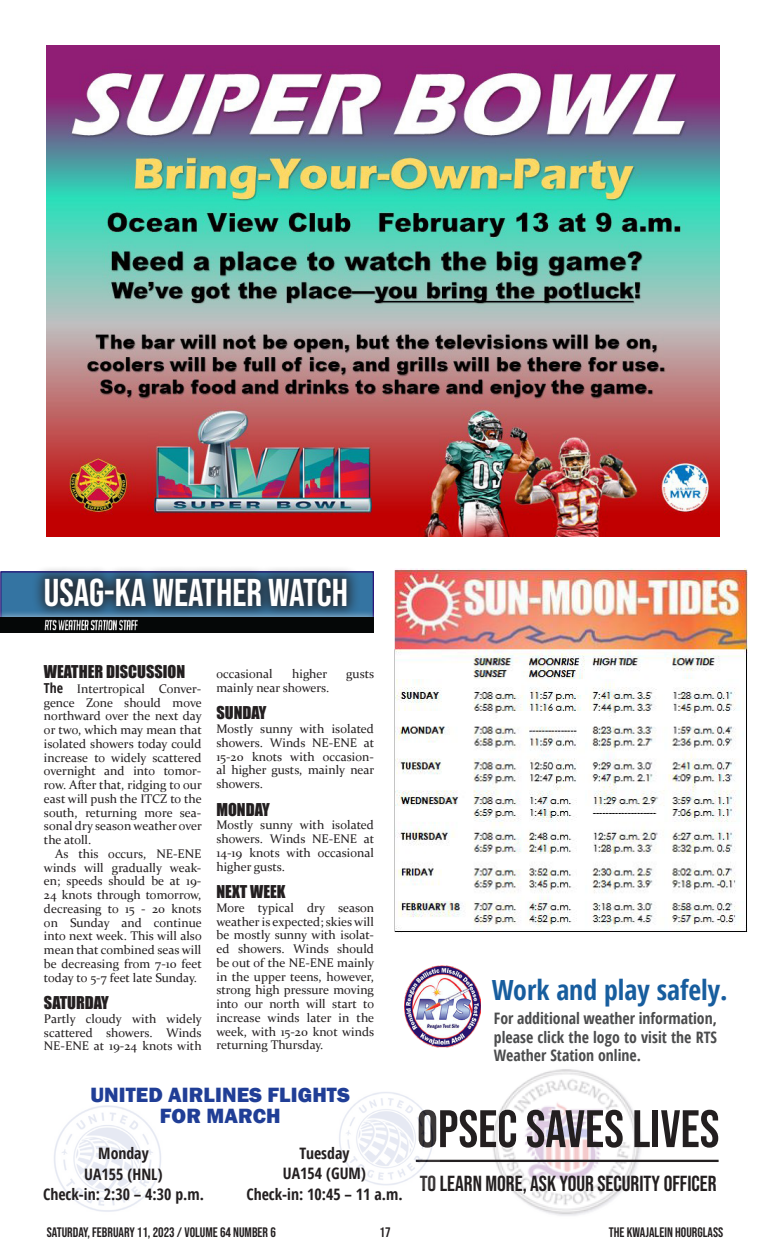
<style>
.page{position:relative;width:765px;height:1260px;background:#fff}
.page>*{position:absolute;margin:0;border:0;box-sizing:border-box;transform-origin:0 0}
.t1{font:52.62px "Bebas Neue";color:#231f20}
.t2{font:38.75px "Bebas Neue";color:#fff}
.t3{font:700 condensed 27.75px "Open Sans";color:#175d9e}
.t4{font:21.75px "Bebas Neue";color:#231f20}
.t5{font:800 21.25px "Franklin Gothic";letter-spacing:.005em;color:#203e96}
.t6{font:16.25px "Impact";color:#231f20}
.t7{font:700 condensed 15.75px/18.2px "Open Sans";color:#4b4c4d;text-align:justify}
.t8{font:700 condensed 15.75px/20.6px "Open Sans";color:#231f20;text-align:center}
.t9{font:13.75px "Bebas Neue";color:#231f20}
.Body_Text{font:12.5px/13.8px "Constantia";color:#231f20;text-align:justify}
.s1{font-family:"Open Sans";font-weight:700;font-stretch:condensed;font-size:13.75px}
</style>
<div class="page">
<img style="left:396px;top:568px;width:351px;height:365px">
<div style="left:394px;top:555px;width:364px;height:401px;border:1px solid #fff"></div>
<div style="left:1px;top:572px;width:372px;height:53px;background:#3474a2"></div>
<div style="left:32px;top:565px;width:328px;height:55px;background:#231f20;opacity:.75"></div>
<div style="left:0;top:610px;width:382px;height:30px;background:#fff;opacity:.75"></div>
<img style="left:0;top:618px;width:373px;height:14px">
<img style="left:484px;top:1069px;width:166px;height:147px">
<hr style="left:416px;top:1160px;width:303px;height:2px;background:#231f20">
<img style="left:404px;top:966px;width:76px;height:81px">
<img style="left:54px;top:1105px;width:107px;height:107px">
<img style="left:339px;top:1092px;width:100px;height:94px">
<img style="left:47px;top:45px;width:673px;height:491px">
<p class="t2" style="left:44px;top:570px;width:306px">USAG-KA WEATHER WATCH</p>
<p class="t6" style="left:44px;top:659px;width:143px">WEATHER DISCUSSION</p>
<p class="Body_Text" style="left:44px;top:681px;width:159px"><span class="s1">The</span> Intertropical Conver&shy;gence Zone should move northward over the next day or two, which may mean that isolated showers today could increase to widely scattered overnight and into tomor&shy;row. After that, ridging to our east will push the ITCZ to the south, returning more sea&shy;sonal dry season weather over the atoll.</p>
<p class="Body_Text" style="left:44px;top:846px;width:159px;text-indent:11px">As this occurs, NE-ENE winds will gradually weak&shy;en; speeds should be at 19- 24 knots through tomorrow, decreasing to 15 - 20 knots on Sunday and continue into next week. This will also mean that combined seas will be decreasing from 7-10 feet today to 5-7 feet late Sunday.</p>
<p class="t6" style="left:44px;top:990px;width:66px">SATURDAY</p>
<p class="Body_Text" style="left:44px;top:1011px;width:159px">Partly cloudy with widely scattered showers. Winds NE-ENE at 19-24 knots with</p>
<p class="Body_Text" style="left:216px;top:666px;width:58px">occasional</p>
<p class="Body_Text" style="left:292px;top:666px;width:37px">higher</p>
<p class="Body_Text" style="left:346px;top:666px;width:29px">gusts</p>
<p class="Body_Text" style="left:216px;top:680px;width:114px">mainly near showers.</p>
<p class="t6" style="left:216px;top:700px;width:52px">SUNDAY</p>
<p class="Body_Text" style="left:216px;top:721px;width:159px">Mostly sunny with isolated showers. Winds NE-ENE at 15-20 knots with occasion&shy;al higher gusts, mainly near showers.</p>
<p class="t6" style="left:216px;top:797px;width:55px">MONDAY</p>
<p class="Body_Text" style="left:216px;top:818px;width:159px">Mostly sunny with isolated showers. Winds NE-ENE at 14-19 knots with occasional higher gusts.</p>
<p class="t6" style="left:216px;top:879px;width:71px">NEXT WEEK</p>
<p class="Body_Text" style="left:216px;top:900px;width:159px">More typical dry season weather is expected; skies will be mostly sunny with isolat&shy;ed showers. Winds should be out of the NE-ENE mainly in the upper teens, however, strong high pressure moving into our north will start to increase winds later in the week, with 15-20 knot winds returning Thursday.</p>
<p class="t5" style="left:90px;top:1081px;width:261px">UNITED AIRLINES FLIGHTS</p>
<p class="t5" style="left:160px;top:1102px;width:122px">FOR MARCH</p>
<p class="t8" style="left:300px;top:1142px;width:51px">Tuesday</p>
<p class="t8" style="left:283px;top:1163px;width:85px">UA154 (GUM)</p>
<p class="t8" style="left:246px;top:1183px;width:158px">Check-in: 10:45 – 11 a.m.</p>
<p class="t8" style="left:43px;top:1143px;width:162px">Monday<br>UA155 (HNL)<br>Check-in: 2:30 – 4:30 p.m.</p>
<p class="t3" style="left:492px;top:971px;width:238px">Work and play safely.</p>
<p class="t7" style="left:494px;top:1009px;width:225px">For additional weather information, please click the logo to visit the RTS Weather Station online.</p>
<p class="t1" style="left:417px;top:1099px;width:304px">OPSEC SAVES LIVES</p>
<p class="t4" style="left:420px;top:1171px;width:298px">TO LEARN MORE, ASK YOUR SECURITY OFFICER</p>
<p class="t9" style="left:47px;top:1225px;width:231px">SATURDAY, FEBRUARY 11, 2023 / VOLUME 64 NUMBER 6</p>
<p class="t9" style="left:380px;top:1224px;width:12px">17</p>
<p class="t9" style="left:609px;top:1225px;width:116px">THE KWAJALEIN HOURGLASS</p>
</div>
